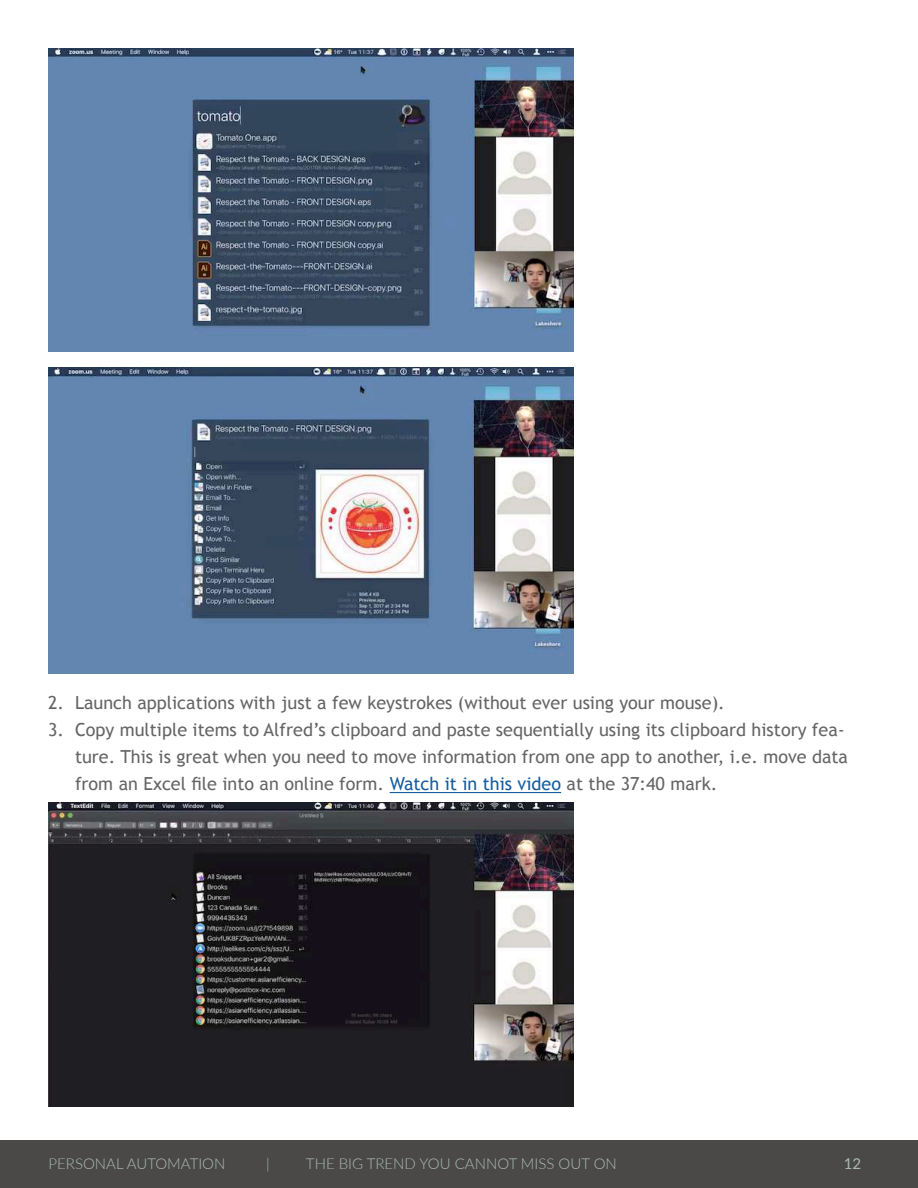
<style>
.page{position:relative;width:918px;height:1188px;background:#fff}
.page>*{position:absolute;margin:0;border:0;box-sizing:border-box;transform-origin:0 0}
.t1{font:18px/27px "Trebuchet MS";color:#646564}
.t2{font:300 15px "Lato";color:#aab9b6}
.t3{font:15px "Lato";color:#aab9b6}
.s1{color:#175d9e}
</style>
<div class="page">
<hr style="left:390px;top:792px;width:171px;height:1px;background:#175d9e">
<img style="left:48px;top:48px;width:525px;height:304px">
<img style="left:48px;top:367px;width:525px;height:306px">
<img style="left:48px;top:802px;width:525px;height:305px">
<div style="left:0;top:1140px;width:918px;height:48px;background:#4a4947"></div>
<p class="t1" style="left:48px;top:690px;width:678px">2. Launch applications with just a few keystrokes (without ever using your mouse).</p>
<p class="t1" style="left:75px;top:717px;width:775px;text-indent:-27px">3. Copy multiple items to Alfred’s clipboard and paste sequentially using its clipboard history fea&shy;ture. This is great when you need to move information from one app to another, i.e. move data from an Excel file into an online form. <span class="s1">Watch it in this video</span> at the 37:40 mark.</p>
<p class="t2" style="left:49px;top:1158px;width:178px">PERSONAL AUTOMATION</p>
<p class="t2" style="left:266px;top:1158px;width:5px">|</p>
<p class="t2" style="left:306px;top:1158px;width:312px">THE BIG TREND YOU CANNOT MISS OUT ON</p>
<p class="t3" style="left:844px;top:1155px;width:19px">12</p>
</div>
